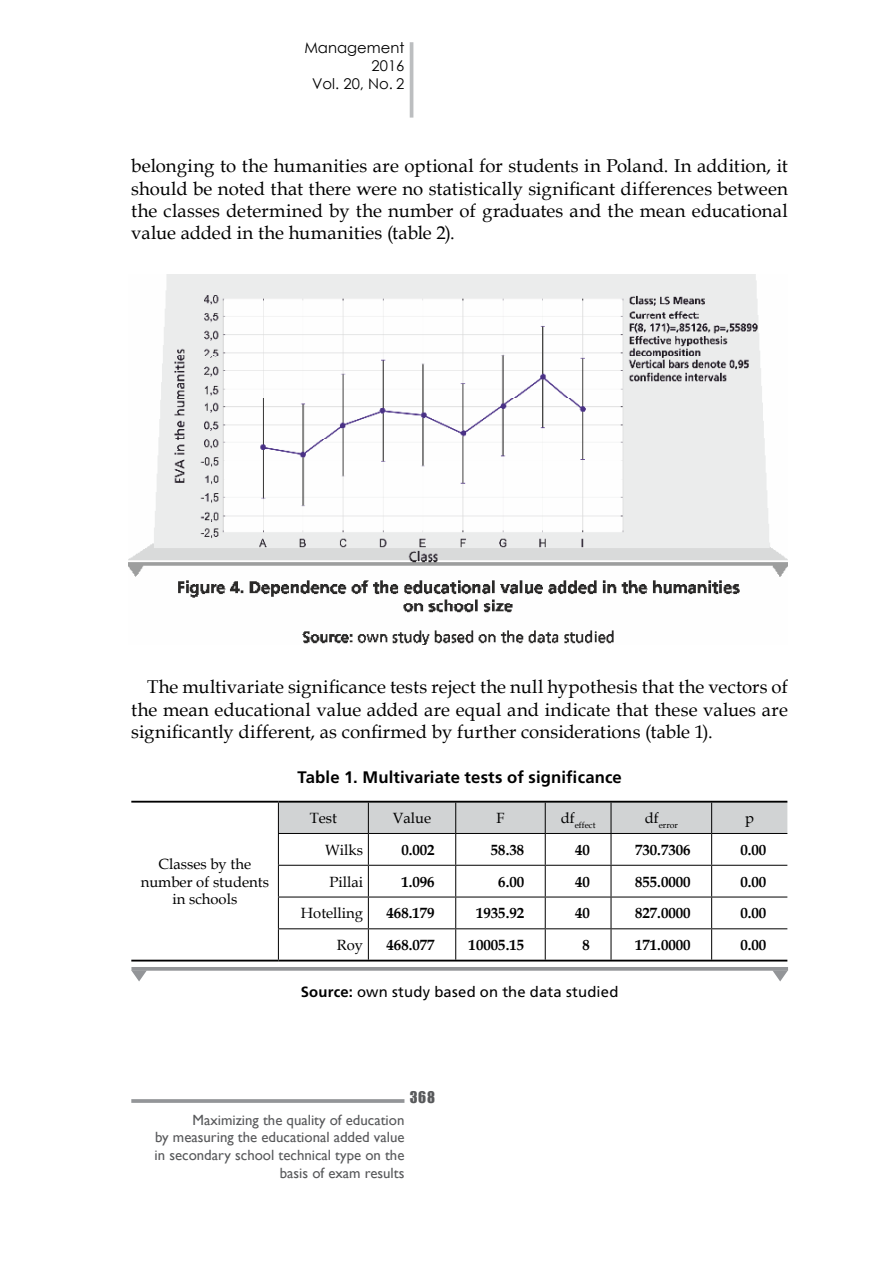
<style>
.page{position:relative;width:893px;height:1263px;background:#fff}
.page>*{position:absolute;margin:0;border:0;box-sizing:border-box;transform-origin:0 0}
.t1{font:18.6px/22.2px "Book Antiqua";color:#000;text-align:justify}
.t2{font:700 16.65px "Frutiger LT Pro";letter-spacing:.01em;color:#000}
.t3{font:14.85px/17.9px "Gill Sans";color:#58595b;text-align:right}
.t4{font:700 14.85px "Book Antiqua";color:#000}
.t5{font:14.85px/17.9px "Book Antiqua";color:#000;text-align:center}
.t6{font:14.85px "Frutiger LT Pro";letter-spacing:.015em;color:#000}
.t7{font:14.85px/17.9px "Century Gothic";color:#000;text-align:right}
.t8{font:14.85px "Impact";color:#58595b}
.t9{font:8.7px "Book Antiqua";color:#000}
.s1{font-weight:700}
</style>
<div class="page">
<svg style="left:131px;top:1099px;width:273px;height:4px"></svg>
<hr style="left:410px;top:42px;width:3px;height:76px;background:#bcbec0">
<svg style="left:131px;top:967px;width:657px;height:4px;fill:#939598"></svg>
<svg style="left:131px;top:970px;width:16px;height:11px"></svg>
<svg style="left:772px;top:970px;width:16px;height:11px"></svg>
<div style="left:279px;top:803px;width:508px;height:30px;background:#d1d3d4"></div>
<hr style="left:278px;top:803px;width:1px;height:30px;background:#000">
<hr style="left:368px;top:803px;width:1px;height:30px;background:#000">
<hr style="left:455px;top:803px;width:1px;height:30px;background:#000">
<hr style="left:545px;top:803px;width:1px;height:30px;background:#000">
<hr style="left:610px;top:803px;width:1px;height:30px;background:#000">
<hr style="left:711px;top:803px;width:1px;height:30px;background:#000">
<hr style="left:278px;top:833px;width:90px;height:1px;background:#000">
<hr style="left:278px;top:834px;width:1px;height:31px;background:#000">
<hr style="left:368px;top:833px;width:88px;height:1px;background:#000">
<hr style="left:368px;top:834px;width:1px;height:31px;background:#000">
<hr style="left:456px;top:833px;width:89px;height:1px;background:#000">
<hr style="left:455px;top:834px;width:1px;height:31px;background:#000">
<hr style="left:545px;top:833px;width:66px;height:1px;background:#000">
<hr style="left:545px;top:834px;width:1px;height:31px;background:#000">
<hr style="left:611px;top:833px;width:101px;height:1px;background:#000">
<hr style="left:610px;top:834px;width:1px;height:31px;background:#000">
<hr style="left:712px;top:833px;width:75px;height:1px;background:#000">
<hr style="left:711px;top:834px;width:1px;height:31px;background:#000">
<hr style="left:278px;top:865px;width:90px;height:1px;background:#000">
<hr style="left:278px;top:866px;width:1px;height:31px;background:#000">
<hr style="left:368px;top:865px;width:88px;height:1px;background:#000">
<hr style="left:368px;top:866px;width:1px;height:31px;background:#000">
<hr style="left:456px;top:865px;width:89px;height:1px;background:#000">
<hr style="left:455px;top:866px;width:1px;height:31px;background:#000">
<hr style="left:545px;top:865px;width:66px;height:1px;background:#000">
<hr style="left:545px;top:866px;width:1px;height:31px;background:#000">
<hr style="left:611px;top:865px;width:101px;height:1px;background:#000">
<hr style="left:610px;top:866px;width:1px;height:31px;background:#000">
<hr style="left:712px;top:865px;width:75px;height:1px;background:#000">
<hr style="left:711px;top:866px;width:1px;height:31px;background:#000">
<hr style="left:278px;top:897px;width:90px;height:1px;background:#000">
<hr style="left:278px;top:898px;width:1px;height:30px;background:#000">
<hr style="left:368px;top:897px;width:88px;height:1px;background:#000">
<hr style="left:368px;top:898px;width:1px;height:30px;background:#000">
<hr style="left:456px;top:897px;width:89px;height:1px;background:#000">
<hr style="left:455px;top:898px;width:1px;height:30px;background:#000">
<hr style="left:545px;top:897px;width:66px;height:1px;background:#000">
<hr style="left:545px;top:898px;width:1px;height:30px;background:#000">
<hr style="left:611px;top:897px;width:101px;height:1px;background:#000">
<hr style="left:610px;top:898px;width:1px;height:30px;background:#000">
<hr style="left:712px;top:897px;width:75px;height:1px;background:#000">
<hr style="left:711px;top:898px;width:1px;height:30px;background:#000">
<hr style="left:278px;top:928px;width:90px;height:1px;background:#000">
<hr style="left:278px;top:929px;width:1px;height:31px;background:#000">
<hr style="left:368px;top:928px;width:88px;height:1px;background:#000">
<hr style="left:368px;top:929px;width:1px;height:31px;background:#000">
<hr style="left:456px;top:928px;width:89px;height:1px;background:#000">
<hr style="left:455px;top:929px;width:1px;height:31px;background:#000">
<hr style="left:545px;top:928px;width:66px;height:1px;background:#000">
<hr style="left:545px;top:929px;width:1px;height:31px;background:#000">
<hr style="left:611px;top:928px;width:101px;height:1px;background:#000">
<hr style="left:610px;top:929px;width:1px;height:31px;background:#000">
<hr style="left:712px;top:928px;width:75px;height:1px;background:#000">
<hr style="left:711px;top:929px;width:1px;height:31px;background:#000">
<hr style="left:131px;top:801px;width:147px;height:2px;background:#000">
<hr style="left:131px;top:960px;width:147px;height:2px;background:#000">
<hr style="left:278px;top:801px;width:509px;height:2px;background:#000">
<hr style="left:278px;top:960px;width:509px;height:2px;background:#000">
<img style="left:128px;top:274px;width:660px;height:371px">
<p class="t7" style="left:304px;top:39px;width:102px">Management<br>2016<br>Vol. 20, No. 2</p>
<p class="t1" style="left:131px;top:155px;width:658px">belonging to the humanities are optional for students in Poland. In addition, it should be noted that there were no statistically significant differences between the classes determined by the number of graduates and the mean educational value added in the humanities (table 2).</p>
<p class="t1" style="left:131px;top:676px;width:658px;text-indent:16px">The multivariate significance tests reject the null hypothesis that the vectors of the mean educational value added are equal and indicate that these values are significantly different, as confirmed by further considerations (table 1).</p>
<p class="t2" style="left:297px;top:770px;width:326px">Table 1. Multivariate tests of significance</p>
<p class="t5" style="left:141px;top:855px;width:130px">Classes by the number of students in schools</p>
<p class="t5" style="left:310px;top:809px;width:29px">Test</p>
<p class="t5" style="left:393px;top:809px;width:40px">Value</p>
<p class="t5" style="left:496px;top:809px;width:10px">F</p>
<p class="t9" style="left:561px;top:820px;width:36px"><sup>df</sup>effect</p>
<p class="t9" style="left:645px;top:820px;width:35px"><sup>df</sup>error</p>
<p class="t5" style="left:745px;top:809px;width:10px">p</p>
<p class="t5" style="left:325px;top:841px;width:39px">Wilks</p>
<p class="t4" style="left:401px;top:841px;width:35px">0.002</p>
<p class="t4" style="left:491px;top:841px;width:35px">58.38</p>
<p class="t4" style="left:575px;top:841px;width:16px">40</p>
<p class="t4" style="left:635px;top:841px;width:57px">730.7306</p>
<p class="t4" style="left:740px;top:841px;width:27px">0.00</p>
<p class="t5" style="left:329px;top:873px;width:35px">Pillai</p>
<p class="t4" style="left:401px;top:873px;width:35px">1.096</p>
<p class="t4" style="left:498px;top:873px;width:27px">6.00</p>
<p class="t4" style="left:575px;top:873px;width:16px">40</p>
<p class="t4" style="left:635px;top:873px;width:57px">855.0000</p>
<p class="t4" style="left:740px;top:873px;width:27px">0.00</p>
<p class="t5" style="left:301px;top:905px;width:64px">Hotelling</p>
<p class="t4" style="left:386px;top:905px;width:50px">468.179</p>
<p class="t4" style="left:476px;top:905px;width:50px">1935.92</p>
<p class="t4" style="left:575px;top:905px;width:16px">40</p>
<p class="t4" style="left:635px;top:905px;width:57px">827.0000</p>
<p class="t4" style="left:740px;top:905px;width:27px">0.00</p>
<p class="t5" style="left:337px;top:936px;width:28px">Roy</p>
<p class="t4" style="left:386px;top:936px;width:50px">468.077</p>
<p class="t4" style="left:469px;top:936px;width:57px">10005.15</p>
<p class="t4" style="left:583px;top:936px;width:9px">8</p>
<p class="t4" style="left:635px;top:936px;width:57px">171.0000</p>
<p class="t4" style="left:740px;top:936px;width:27px">0.00</p>
<p class="t6" style="left:301px;top:986px;width:319px"><span class="s1">Source:</span> own study based on the data studied</p>
<p class="t8" style="left:410px;top:1088px;width:27px">368</p>
<p class="t3" style="left:155px;top:1111px;width:251px">Maximizing the quality of education<br>by measuring the educational added value in secondary school technical type on the basis of exam results</p>
</div>
